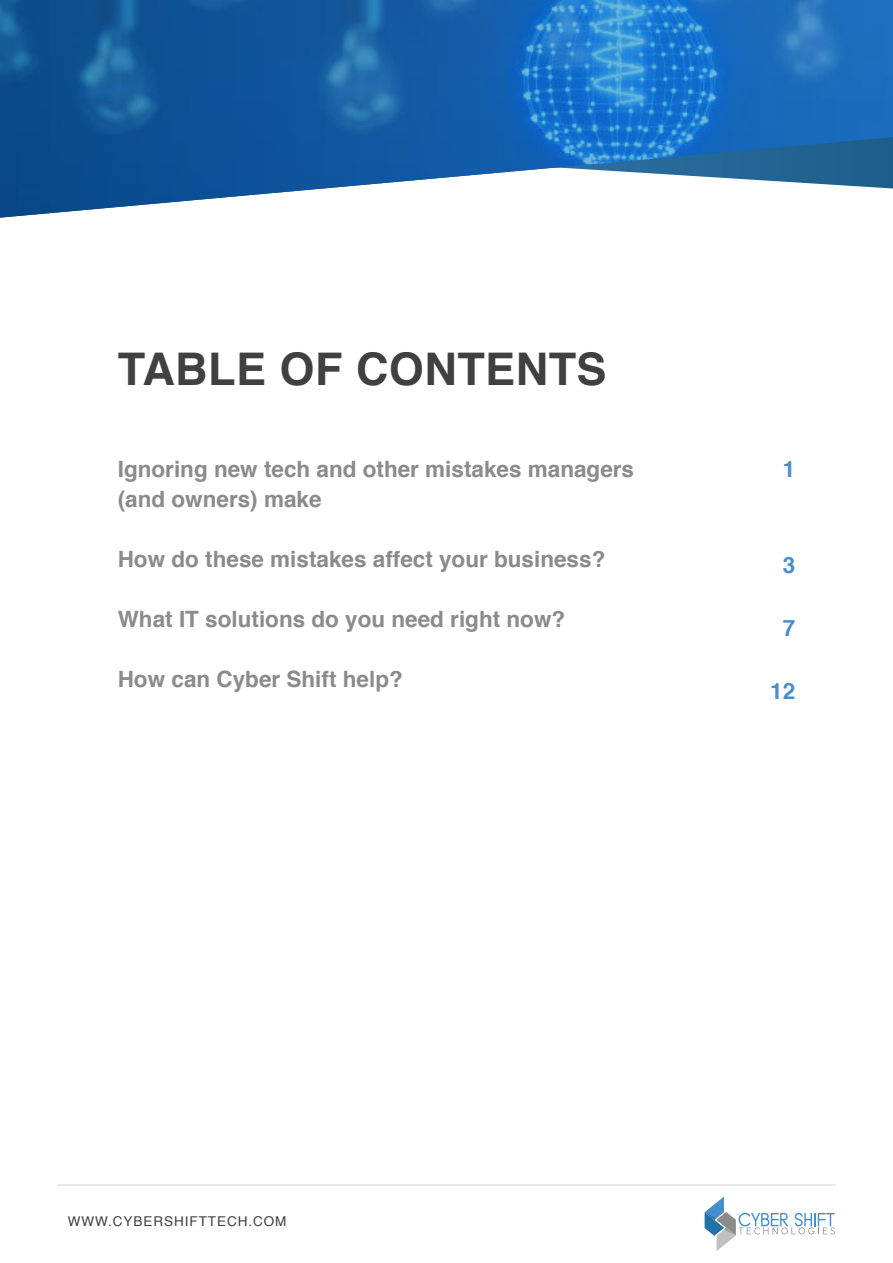
<style>
.page{position:relative;width:893px;height:1263px;background:#fff}
.page>*{position:absolute;margin:0;border:0;box-sizing:border-box;transform-origin:0 0}
.t1{font:700 45px "Helvetica";letter-spacing:.01em;color:#404040}
.t2{font:700 22.5px/30px "Helvetica";color:#8b8b8c}
.t3{font:700 22.5px "Helvetica";color:#478fcc}
.t4{font:13.5px "Helvetica";letter-spacing:.07em;color:#404040}
</style>
<div class="page">
<img style="left:0;top:0;width:893px;height:218px">
<hr style="left:57px;top:1185px;width:779px;height:1px;background:#d0d2d3">
<svg style="left:705px;top:1196px;width:130px;height:55px"></svg>
<h1 class="t1" style="left:118px;top:333px;width:490px">TABLE OF CONTENTS</h1>
<p class="t2" style="left:118px;top:454px;width:518px">Ignoring new tech and other mistakes managers (and owners) make</p>
<p class="t2" style="left:118px;top:544px;width:489px">How do these mistakes affect your business?</p>
<p class="t2" style="left:118px;top:604px;width:449px">What IT solutions do you need right now?</p>
<p class="t2" style="left:118px;top:664px;width:287px">How can Cyber Shift help?</p>
<p class="t3" style="left:783px;top:451px;width:14px">1</p>
<p class="t3" style="left:783px;top:547px;width:14px">3</p>
<p class="t3" style="left:783px;top:610px;width:14px">7</p>
<p class="t3" style="left:770px;top:673px;width:27px">12</p>
<p class="t4" style="left:68px;top:1211px;width:220px">WWW.CYBERSHIFTTECH.COM</p>
</div>
